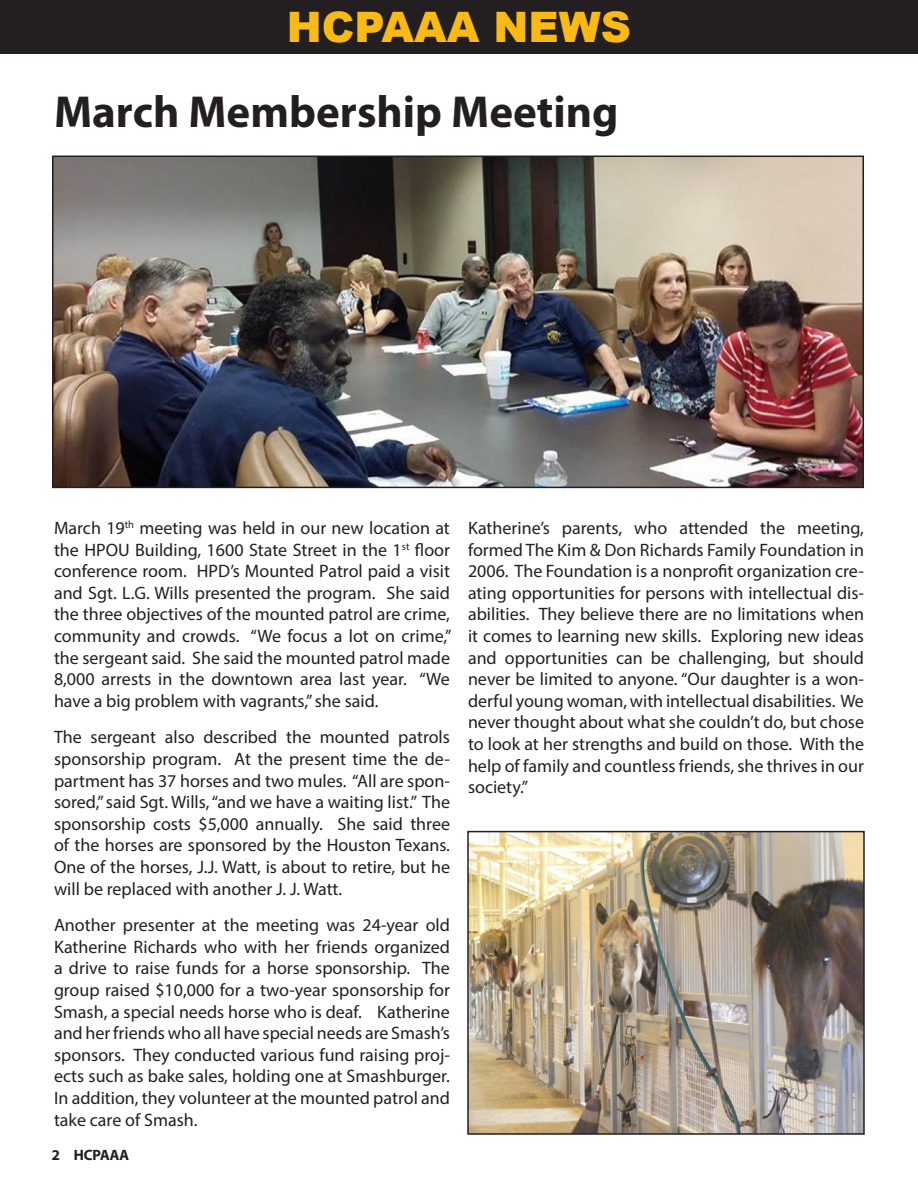
<style>
.page{position:relative;width:918px;height:1188px;background:#fff}
.page>*{position:absolute;margin:0;border:0;box-sizing:border-box;transform-origin:0 0}
.t1{font:700 45px "Myriad Pro";color:#231f20}
.t2{font:900 42px "Arial";color:#fab915}
.t3{font:18px/21.6px "Myriad Pro";color:#231f20;text-align:justify}
.t4{font:15px "Myriad Headline";color:#231f20}
</style>
<div class="page">
<div style="left:0;top:0;width:918px;height:54px;background:#231f20"></div>
<img style="left:55px;top:159px;width:806px;height:326px">
<div style="left:52px;top:156px;width:812px;height:332px;border:2px solid #231f20"></div>
<img style="left:470px;top:834px;width:392px;height:298px">
<div style="left:467px;top:831px;width:398px;height:304px;border:2px solid #231f20"></div>
<p class="t2" style="left:287px;top:-3px;width:346px">HCPAAA NEWS</p>
<p class="t1" style="left:54px;top:82px;width:566px">March Membership Meeting</p>
<p class="t3" style="left:54px;top:517px;width:399px">March 19<sup>th</sup> meeting was held in our new location at the HPOU Building, 1600 State Street in the 1<sup>st</sup> floor conference room. HPD’s Mounted Patrol paid a visit and Sgt. L.G. Wills presented the program. She said the three objectives of the mounted patrol are crime, community and crowds. “We focus a lot on crime,” the sergeant said. She said the mounted patrol made 8,000 arrests in the downtown area last year. “We have a big problem with vagrants,” she said.</p>
<p class="t3" style="left:54px;top:726px;width:398px">The sergeant also described the mounted patrols sponsorship program. At the present time the de&shy;partment has 37 horses and two mules. “All are spon&shy;sored,” said Sgt. Wills, “and we have a waiting list.” The sponsorship costs $5,000 annually. She said three of the horses are sponsored by the Houston Texans.<br>One of the horses, J.J. Watt, is about to retire, but he will be replaced with another J. J. Watt.</p>
<p class="t3" style="left:54px;top:914px;width:398px">Another presenter at the meeting was 24-year old Katherine Richards who with her friends organized a drive to raise funds for a horse sponsorship. The group raised $10,000 for a two-year sponsorship for Smash, a special needs horse who is deaf. Katherine and her friends who all have special needs are Smash’s sponsors. They conducted various fund raising proj&shy;ects such as bake sales, holding one at Smashburger.<br>In addition, they volunteer at the mounted patrol and take care of Smash.</p>
<p class="t4" style="left:52px;top:1147px;width:79px">2 HCPAAA</p>
<p class="t3" style="left:468px;top:517px;width:398px">Katherine’s parents, who attended the meeting, formed The Kim &amp; Don Richards Family Foundation in 2006. The Foundation is a nonprofit organization cre&shy;ating opportunities for persons with intellectual dis&shy;abilities. They believe there are no limitations when it comes to learning new skills. Exploring new ideas and opportunities can be challenging, but should never be limited to anyone. “Our daughter is a won&shy;derful young woman, with intellectual disabilities. We never thought about what she couldn’t do, but chose to look at her strengths and build on those. With the help of family and countless friends, she thrives in our society.”</p>
</div>
